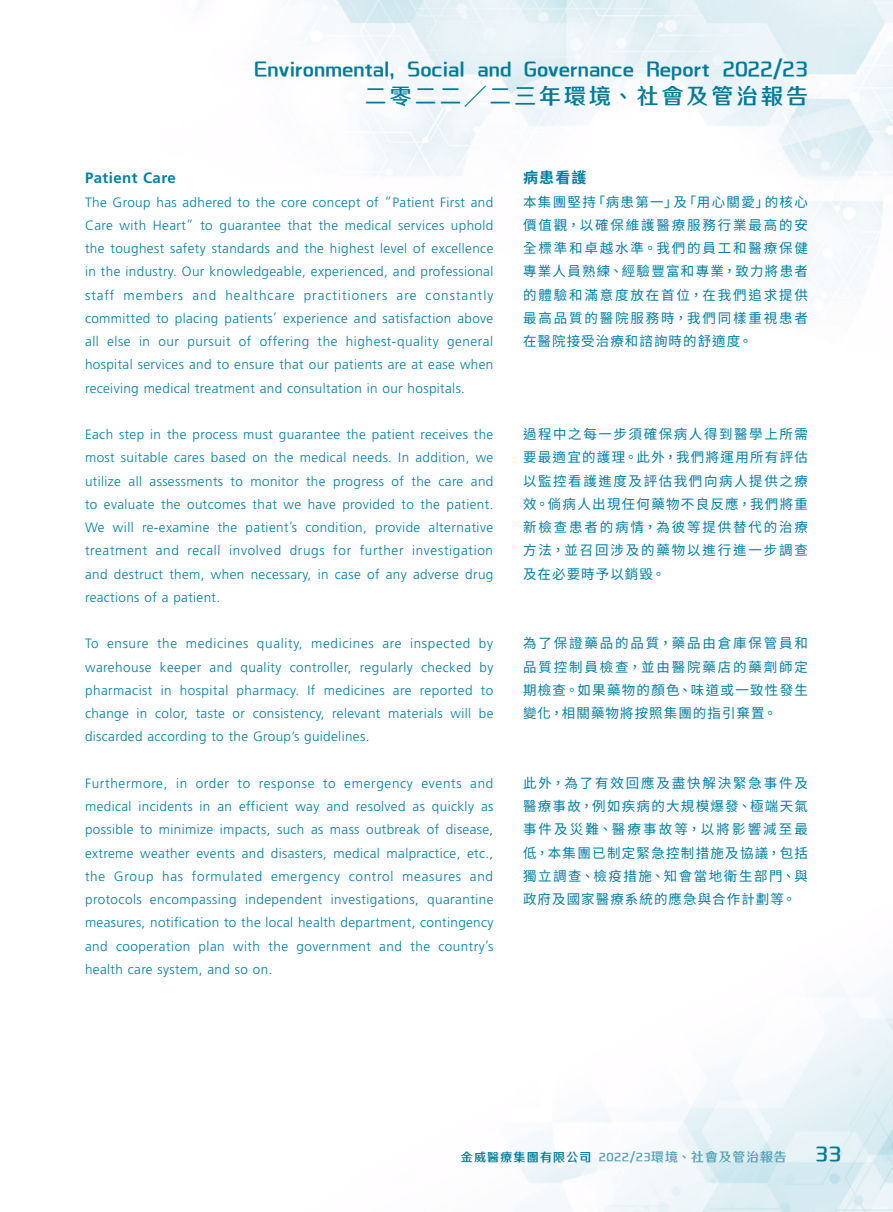
<style>
.page{position:relative;width:893px;height:1212px;background:#fff}
.page>*{position:absolute;margin:0;border:0;box-sizing:border-box;transform-origin:0 0}
.t1{font:22.5px "Tensentype Zhi Hei GB18030 W3";letter-spacing:-.005em;color:#007a9a}
.t2{font:21.75px "Tensentype Zhi Hei GB18030 W3";letter-spacing:.145em;color:#007a9a}
.Heading_2{font:700 15px "Frutiger LT Std";letter-spacing:.03em;color:#007ea5}
.C_Heading_2{font:700 15px "Source Han Sans TC";color:#007ea5}
.Body_Text{font:300 13.5px/23.2px "Frutiger LT Std";letter-spacing:.03em;color:#007ea5;text-align:justify}
.C_Body_Text{font:13.5px/23.2px "Source Han Sans TC";letter-spacing:.115em;color:#007ea5;text-align:justify}
.t3{font:12.75px "Tensentype Zhi Hei GB18030 W3";letter-spacing:.08em;color:#54a1b7}
.s1{font-size:12px;color:#007a9a}
</style>
<div class="page">
<img style="left:198px;top:0;width:695px;height:1212px">
<h1 class="t1" style="left:254px;top:53px;width:555px">Environmental, Social and Governance Report 2022/23</h1>
<h2 class="t2" style="left:365px;top:81px;width:444px">二零二二╱二三年環境﹑社會及管治報告</h2>
<p class="Heading_2" style="left:85px;top:169px;width:92px">Patient Care</p>
<p class="Body_Text" style="left:85px;top:190px;width:410px">The Group has adhered to the core concept of “Patient First and Care with Heart” to guarantee that the medical services uphold the toughest safety standards and the highest level of excellence in the industry. Our knowledgeable, experienced, and professional staff members and healthcare practitioners are constantly committed to placing patients’ experience and satisfaction above all else in our pursuit of offering the highest-quality general hospital services and to ensure that our patients are at ease when receiving medical treatment and consultation in our hospitals.</p>
<p class="Body_Text" style="left:85px;top:423px;width:410px">Each step in the process must guarantee the patient receives the most suitable cares based on the medical needs. In addition, we utilize all assessments to monitor the progress of the care and to evaluate the outcomes that we have provided to the patient.<br>We will re-examine the patient’s condition, provide alternative treatment and recall involved drugs for further investigation and destruct them, when necessary, in case of any adverse drug reactions of a patient.</p>
<p class="Body_Text" style="left:85px;top:632px;width:410px">To ensure the medicines quality, medicines are inspected by warehouse keeper and quality controller, regularly checked by pharmacist in hospital pharmacy. If medicines are reported to change in color, taste or consistency, relevant materials will be discarded according to the Group’s guidelines.</p>
<p class="Body_Text" style="left:85px;top:772px;width:410px">Furthermore, in order to response to emergency events and medical incidents in an efficient way and resolved as quickly as possible to minimize impacts, such as mass outbreak of disease, extreme weather events and disasters, medical malpractice, etc., the Group has formulated emergency control measures and protocols encompassing independent investigations, quarantine measures, notification to the local health department, contingency and cooperation plan with the government and the country’s health care system, and so on.</p>
<p class="C_Heading_2" style="left:523px;top:169px;width:65px">病患看護</p>
<p class="C_Body_Text" style="left:523px;top:190px;width:286px">本集團堅持「病患第一」及「用心關愛」的核心價值觀，以確保維護醫療服務行業最高的安全標準和卓越水準。我們的員工和醫療保健專業人員熟練、經驗豐富和專業，致力將患者的體驗和滿意度放在首位，在我們追求提供最高品質的醫院服務時，我們同樣重視患者在醫院接受治療和諮詢時的舒適度。</p>
<p class="C_Body_Text" style="left:523px;top:423px;width:286px">過程中之每一步須確保病人得到醫學上所需要最適宜的護理。此外，我們將運用所有評估以監控看護進度及評估我們向病人提供之療效。倘病人出現任何藥物不良反應，我們將重新檢查患者的病情，為彼等提供替代的治療方法，並召回涉及的藥物以進行進一步調查及在必要時予以銷毀。</p>
<p class="C_Body_Text" style="left:523px;top:632px;width:286px">為了保證藥品的品質，藥品由倉庫保管員和品質控制員檢查，並由醫院藥店的藥劑師定期檢查。如果藥物的顏色、味道或一致性發生變化，相關藥物將按照集團的指引棄置。</p>
<p class="C_Body_Text" style="left:523px;top:771px;width:286px">此外，為了有效回應及盡快解決緊急事件及醫療事故，例如疾病的大規模爆發、極端天氣事件及災難、醫療事故等，以將影響減至最低，本集團已制定緊急控制措施及協議，包括獨立調查、檢疫措施、知會當地衛生部門、與政府及國家醫療系統的應急與合作計劃等。</p>
<p class="t3" style="left:461px;top:1148px;width:327px"><span class="s1">金威醫療集團有限公司</span> 2022/23環境﹑社會及管治報告</p>
<h1 class="t1" style="left:815px;top:1138px;width:28px">33</h1>
</div>
